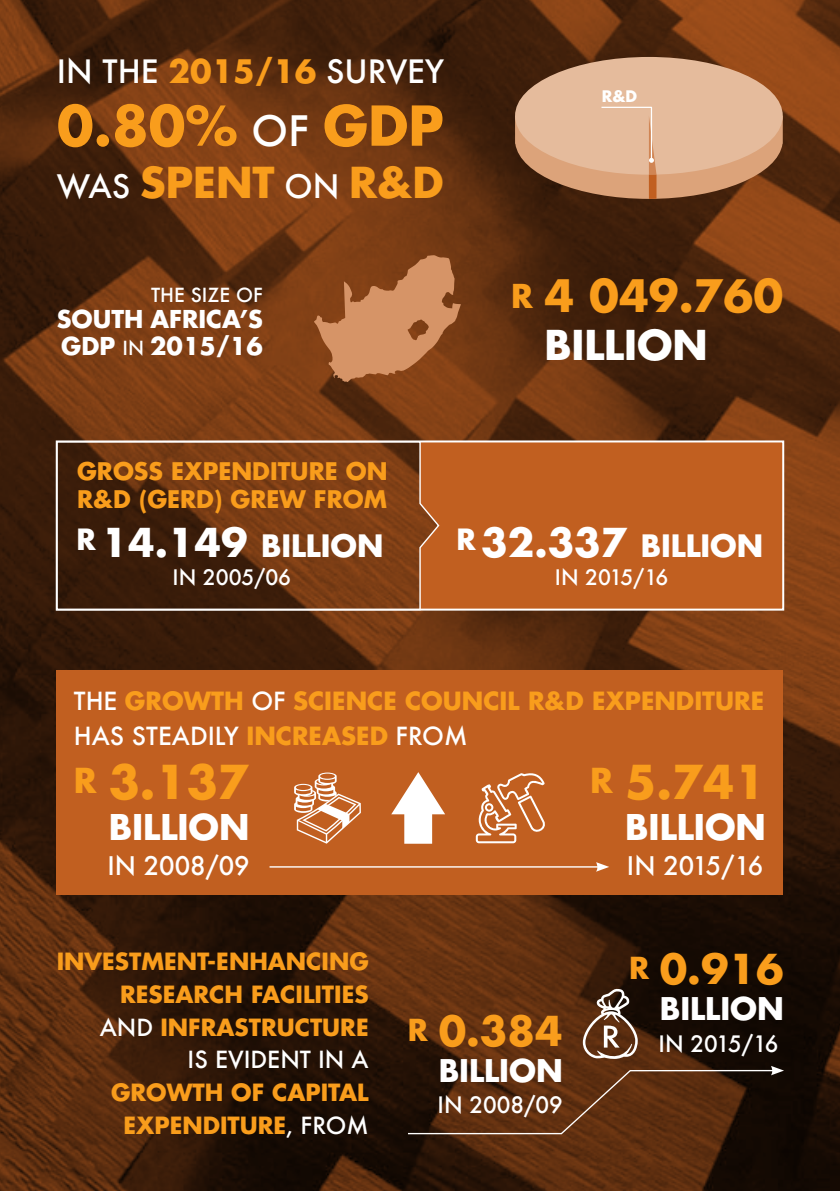
<style>
.page{position:relative;width:840px;height:1191px;background:#fff}
.page>*{position:absolute;margin:0;border:0;box-sizing:border-box;transform-origin:0 0}
.t1{font:700 53.4px "Futura";color:#f99d1c}
.t2{font:700 45.4px "Futura";color:#f99d1c}
.t3{font:700 43.4px "Futura";color:#f99d1c}
.t4{font:700 41.4px "Futura";color:#f99d1c}
.t5{font:700 40px "Futura";color:#f99d1c}
.t6{font:700 40px "Futura";color:#fff}
.t7{font:700 34.4px "Futura";color:#fff}
.t8{font:700 33.4px "Futura";color:#f99d1c}
.t9{font:700 32px "Futura";color:#f99d1c}
.t10{font:500 31.4px "Futura";color:#fff}
.t11{font:700 30.4px "Futura";color:#fff}
.t12{font:700 30px "Futura";color:#fff}
.t13{font:700 29.6px "Futura";color:#f99d1c}
.t14{font:700 28.4px "Futura";color:#fff}
.t15{font:500 25px "Futura";color:#fff}
.t16{font:700 24.4px/34.2px "Futura";color:#f99d1c}
.t17{font:700 24px/26.6px "Futura";color:#fff}
.t18{font:700 23.6px/28.4px "Futura";color:#f99d1c;text-align:right}
.t19{font:700 23px/32.8px "Futura";color:#f99d1c;text-align:right}
.t20{font:500 22.2px "Futura";color:#fff}
.t21{font:500 20.8px "Futura";color:#fff}
.t22{font:500 19px "Futura";color:#fff}
.t23{font:700 15.6px "Futura";color:#fff}
.s1{font-weight:700;color:#f99d1c}
.s2{font-weight:500;font-size:41px;color:#fff}
.s3{font-weight:500;font-size:31.6px;color:#fff}
.s4{font-weight:500;font-size:19px}
.s5{font-size:38.8px}
.s6{font-weight:500;color:#fff}
</style>
<div class="page">
<img style="left:0;top:0;width:839px;height:1191px">
<svg style="left:314px;top:255px;width:146px;height:127px;background:#ae6d41"></svg>
<div style="left:55px;top:439px;width:729px;height:172px;background:#c15f20"></div>
<svg style="left:55px;top:440px;width:385px;height:171px;background:#6b3919"></svg>
<div style="left:514px;top:57px;width:268px;height:118px;background:#e5bb9c;border-radius:50%"></div>
<svg style="left:514px;top:81px;width:268px;height:118px"></svg>
<div style="left:57px;top:670px;width:725px;height:225px;background:#c15f20"></div>
<hr style="left:269px;top:866px;width:330px;height:1px;background:#fff">
<svg style="left:595px;top:862px;width:14px;height:9px"></svg>
<svg style="left:475px;top:773px;width:70px;height:70px"></svg>
<svg style="left:294px;top:772px;width:67px;height:71px"></svg>
<svg style="left:391px;top:772px;width:54px;height:71px"></svg>
<svg style="left:406px;top:1065px;width:377px;height:70px;background:#512a12"></svg>
<svg style="left:582px;top:988px;width:55px;height:71px"></svg>
<p class="t10" style="left:57px;top:49px;width:388px">IN THE <span class="s1">2015/16</span> SURVEY</p>
<p class="t1" style="left:57px;top:89px;width:388px">0.80% <span class="s2">OF</span> GDP</p>
<p class="t4" style="left:57px;top:154px;width:388px"><span class="s3">WAS</span> SPENT <span class="s3">ON</span> R&amp;D</p>
<p class="t22" style="left:151px;top:282px;width:113px">THE SIZE OF</p>
<p class="t17" style="left:57px;top:305px;width:207px">SOUTH AFRICA’S<br>GDP <span class="s4">IN</span> 2015/16</p>
<p class="t18" style="left:77px;top:456px;width:37px">GROSS</p>
<p class="t18" style="left:171px;top:456px;width:96px">EXPE NDITURE</p>
<p class="t18" style="left:77px;top:456px;width:312px">ON<br>R&amp;D (GERD) GREW FROM</p>
<p class="t23" style="left:601px;top:85px;width:37px">R&amp;D</p>
<p class="t9" style="left:510px;top:274px;width:23px">R</p>
<p class="t3" style="left:544px;top:266px;width:240px">4 049.760</p>
<p class="t6" style="left:544px;top:317px;width:165px">BILLION</p>
<p class="t14" style="left:77px;top:519px;width:21px">R</p>
<p class="t12" style="left:101px;top:525px;width:283px"><span class="s5">14.149</span> BILLION</p>
<p class="t14" style="left:456px;top:519px;width:21px">R</p>
<p class="t12" style="left:481px;top:525px;width:283px"><span class="s5">32.337</span> BILLION</p>
<p class="t21" style="left:172px;top:563px;width:120px">IN 2005/06</p>
<p class="t21" style="left:554px;top:563px;width:115px">IN 2015/16</p>
<p class="t16" style="left:74px;top:683px;width:691px"><span class="s6">THE</span> GROWTH <span class="s6">OF</span> SCIENCE COUNCIL R&amp;D EXPENDITURE<br><span class="s6">HAS STEADILY</span> INCREASED <span class="s6">FROM</span></p>
<p class="t8" style="left:74px;top:757px;width:24px">R</p>
<p class="t2" style="left:109px;top:750px;width:142px">3.137</p>
<p class="t7" style="left:109px;top:803px;width:142px">BILLION</p>
<p class="t15" style="left:107px;top:849px;width:144px">IN 2008/09</p>
<p class="t19" style="left:57px;top:944px;width:313px">INVESTMENT-ENHANCING<br>RESEARCH FACILITIES<br><span class="s6">AND</span> INFRASTRUCTURE<br><span class="s6">IS EVIDENT IN A<br></span>GROWTH OF CAPITAL<br>EXPENDITURE<span class="s6">, FROM</span></p>
<p class="t13" style="left:408px;top:1008px;width:22px">R</p>
<p class="t5" style="left:438px;top:1003px;width:125px">0.384</p>
<p class="t11" style="left:438px;top:1049px;width:126px">BILLION</p>
<p class="t20" style="left:437px;top:1090px;width:127px">IN 2008/09</p>
<p class="t8" style="left:590px;top:757px;width:24px">R</p>
<p class="t2" style="left:624px;top:750px;width:142px">5.741</p>
<p class="t7" style="left:624px;top:803px;width:142px">BILLION</p>
<p class="t15" style="left:626px;top:849px;width:138px">IN 2015/16</p>
<p class="t13" style="left:628px;top:947px;width:22px">R</p>
<p class="t5" style="left:659px;top:941px;width:125px">0.916</p>
<p class="t11" style="left:659px;top:988px;width:126px">BILLION</p>
<p class="t20" style="left:658px;top:1028px;width:121px">IN 2015/16</p>
</div>
